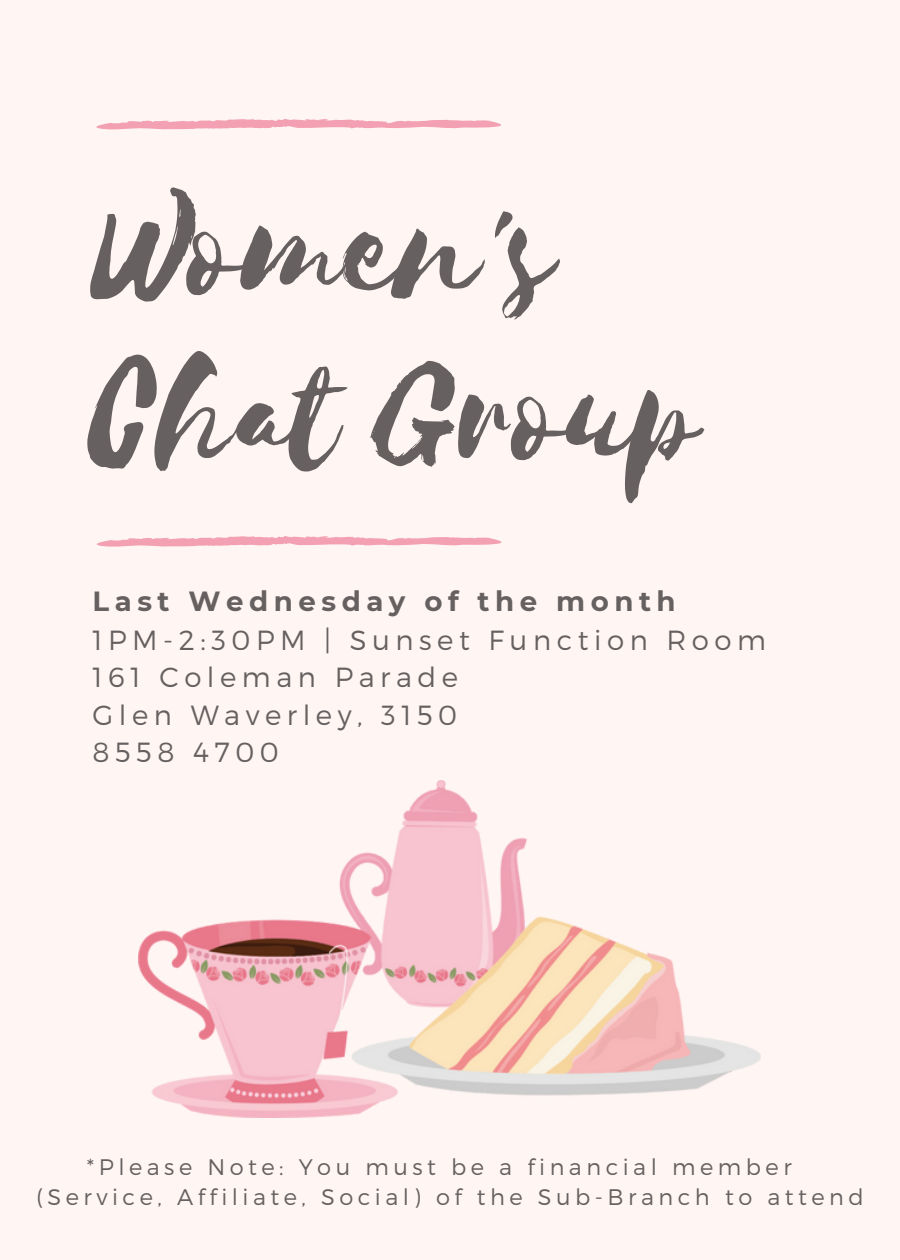
<style>
.page{position:relative;width:900px;height:1260px;background:#fff6f3}
.page>*{position:absolute;margin:0;border:0;box-sizing:border-box;transform-origin:0 0}
.t1{font:166.25px/165px "Selima";color:#666061}
.t2{font:300 27.75px/37.5px "Montserrat";letter-spacing:.2em;color:#666061}
.t3{font:700 27.75px "Montserrat";letter-spacing:.2em;color:#666061}
.t4{font:300 22.5px/30px "Montserrat";letter-spacing:.2em;color:#666061}
</style>
<div class="page">
<svg style="left:96px;top:536px;width:406px;height:11px"></svg>
<svg style="left:96px;top:119px;width:405px;height:11px"></svg>
<img style="left:138px;top:780px;width:623px;height:338px">
<h1 class="t1" style="left:94px;top:172px;width:608px">Women's<br>Chat Group</h1>
<p class="t3" style="left:92px;top:584px;width:585px">Last Wednesday of the month</p>
<p class="t2" style="left:92px;top:620px;width:675px">1PM-2:30PM | Sunset Function Room<br>161 Coleman Parade<br>Glen Waverley, 3150<br>8558 4700</p>
<p class="t4" style="left:36px;top:1151px;width:829px;text-indent:51px">*Please Note: You must be a financial member (Service, Affiliate, Social) of the Sub-Branch to attend</p>
</div>
